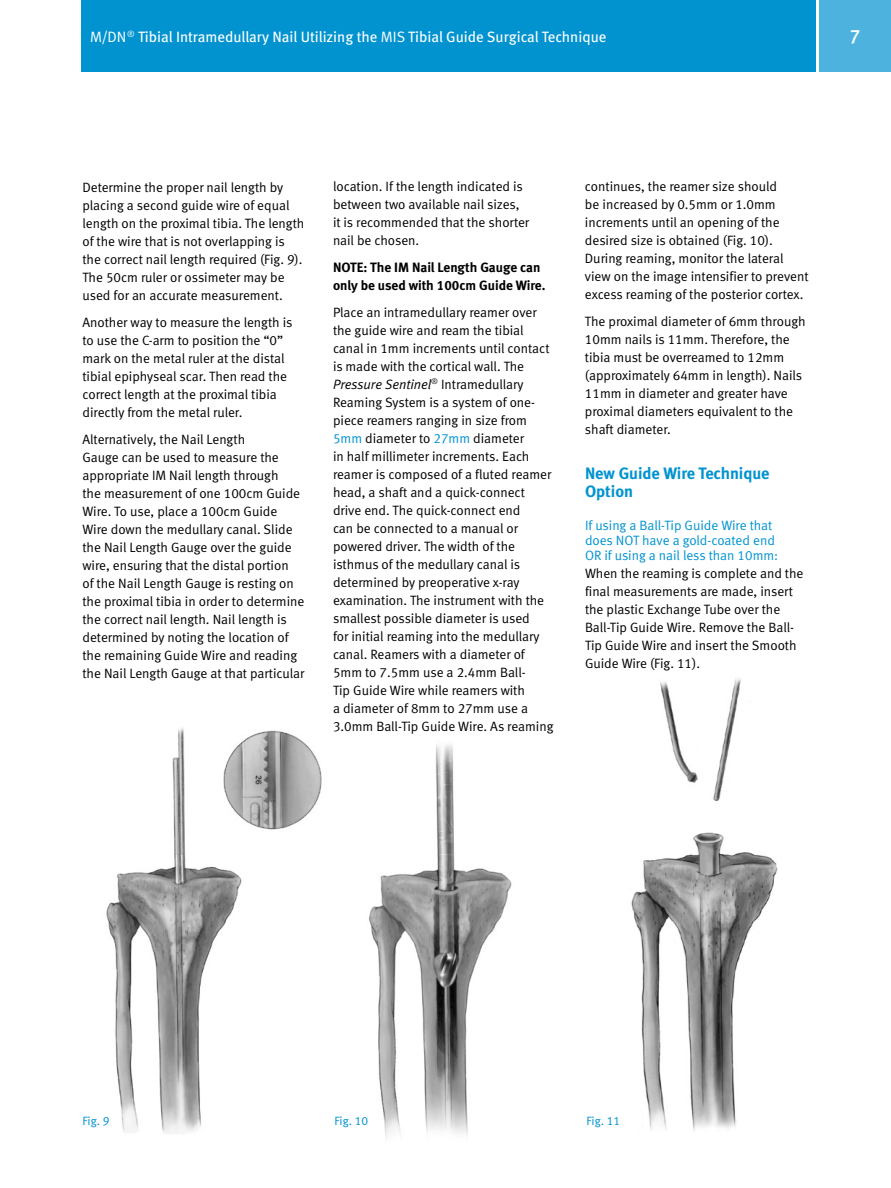
<style>
.page{position:relative;width:891px;height:1188px;background:#fff}
.page>*{position:absolute;margin:0;border:0;box-sizing:border-box;transform-origin:0 0}
.t1{font:19.5px "Meta Medium LF";color:#fff}
.t2{font:16.5px/18px "Meta Bold LF";color:#0093d0}
.t3{font:15px "Meta Book LF";color:#fff}
.t4{font:13.5px/18px "Meta Normal LF";color:#000}
.t5{font:13.5px/15px "Meta Normal LF";color:#0093d0}
.t6{font:13.5px/18px "Meta Bold LF";color:#000}
.t7{font:12px "Meta Normal LF";color:#0093d0}
.s1{font-family:"Meta Normal LF"}
.s2{font-style:italic}
.s3{color:#0093d0}
</style>
<div class="page">
<div style="left:81px;top:0;width:735px;height:72px;background:#0093d0"></div>
<div style="left:819px;top:0;width:72px;height:72px;background:#4db3de"></div>
<img style="left:106px;top:727px;width:216px;height:407px">
<img style="left:369px;top:744px;width:143px;height:395px">
<img style="left:631px;top:679px;width:147px;height:452px">
<p class="t3" style="left:90px;top:28px;width:518px"><span class="s1">M/DN</span><sup>®</sup> Tibial Intramedullary Nail Utilizing the <span class="s1">MIS</span> Tibial Guide Surgical Technique</p>
<h1 class="t1" style="left:850px;top:25px;width:12px">7</h1>
<p class="t4" style="left:82px;top:178px;width:223px">Determine the proper nail length by placing a second guide wire of equal length on the proximal tibia. The length of the wire that is not overlapping is the correct nail length required (Fig. 9).<br>The 50cm ruler or ossimeter may be used for an accurate measurement.</p>
<p class="t4" style="left:82px;top:313px;width:212px">Another way to measure the length is to use the C-arm to position the “0” mark on the metal ruler at the distal tibial epiphyseal scar. Then read the correct length at the proximal tibia directly from the metal ruler.</p>
<p class="t4" style="left:82px;top:430px;width:224px">Alternatively, the Nail Length<br>Gauge can be used to measure the appropriate IM Nail length through<br>the measurement of one 100cm Guide Wire. To use, place a 100cm Guide Wire down the medullary canal. Slide the Nail Length Gauge over the guide wire, ensuring that the distal portion<br>of the Nail Length Gauge is resting on the proximal tibia in order to determine the correct nail length. Nail length is determined by noting the location of the remaining Guide Wire and reading the Nail Length Gauge at that particular</p>
<p class="t4" style="left:333px;top:177px;width:198px">location. If the length indicated is between two available nail sizes, it is recommended that the shorter nail be chosen.</p>
<p class="t6" style="left:333px;top:258px;width:214px">NOTE: The IM Nail Length Gauge can only be used with 100cm Guide Wire.</p>
<p class="t4" style="left:333px;top:303px;width:222px">Place an intramedullary reamer over the guide wire and ream the tibial canal in 1mm increments until contact is made with the cortical wall. The <span class="s2">Pressure Sentinel</span><sup>®</sup> Intramedullary Reaming System is a system of one&shy;piece reamers ranging in size from <span class="s3">5mm</span> diameter to <span class="s3">27mm</span> diameter<br>in half millimeter increments. Each reamer is composed of a fluted reamer head, a shaft and a quick-connect drive end. The quick-connect end<br>can be connected to a manual or powered driver. The width of the isthmus of the medullary canal is determined by preoperative x-ray examination. The instrument with the smallest possible diameter is used<br>for initial reaming into the medullary canal. Reamers with a diameter of 5mm to 7.5mm use a 2.4mm Ball-<br>Tip Guide Wire while reamers with<br>a diameter of 8mm to 27mm use a 3.0mm Ball-Tip Guide Wire. As reaming</p>
<p class="t4" style="left:585px;top:177px;width:225px">continues, the reamer size should<br>be increased by 0.5mm or 1.0mm increments until an opening of the desired size is obtained (Fig. 10).<br>During reaming, monitor the lateral view on the image intensifier to prevent excess reaming of the posterior cortex.</p>
<p class="t4" style="left:585px;top:312px;width:222px">The proximal diameter of 6mm through<br>10mm nails is 11mm. Therefore, the tibia must be overreamed to 12mm (approximately 64mm in length). Nails<br>11mm in diameter and greater have proximal diameters equivalent to the shaft diameter.</p>
<p class="t2" style="left:585px;top:464px;width:186px">New Guide Wire Technique<br>Option</p>
<p class="t5" style="left:585px;top:517px;width:195px">If using a Ball-Tip Guide Wire that does NOT have a gold-coated end<br>OR if using a nail less than 10mm:</p>
<p class="t4" style="left:585px;top:564px;width:220px">When the reaming is complete and the final measurements are made, insert the plastic Exchange Tube over the Ball-Tip Guide Wire. Remove the Ball-Tip Guide Wire and insert the Smooth Guide Wire (Fig. 11).</p>
<p class="t7" style="left:82px;top:1114px;width:28px">Fig. 9</p>
<p class="t7" style="left:334px;top:1114px;width:35px">Fig. 10</p>
<p class="t7" style="left:586px;top:1114px;width:35px">Fig. 11</p>
</div>
